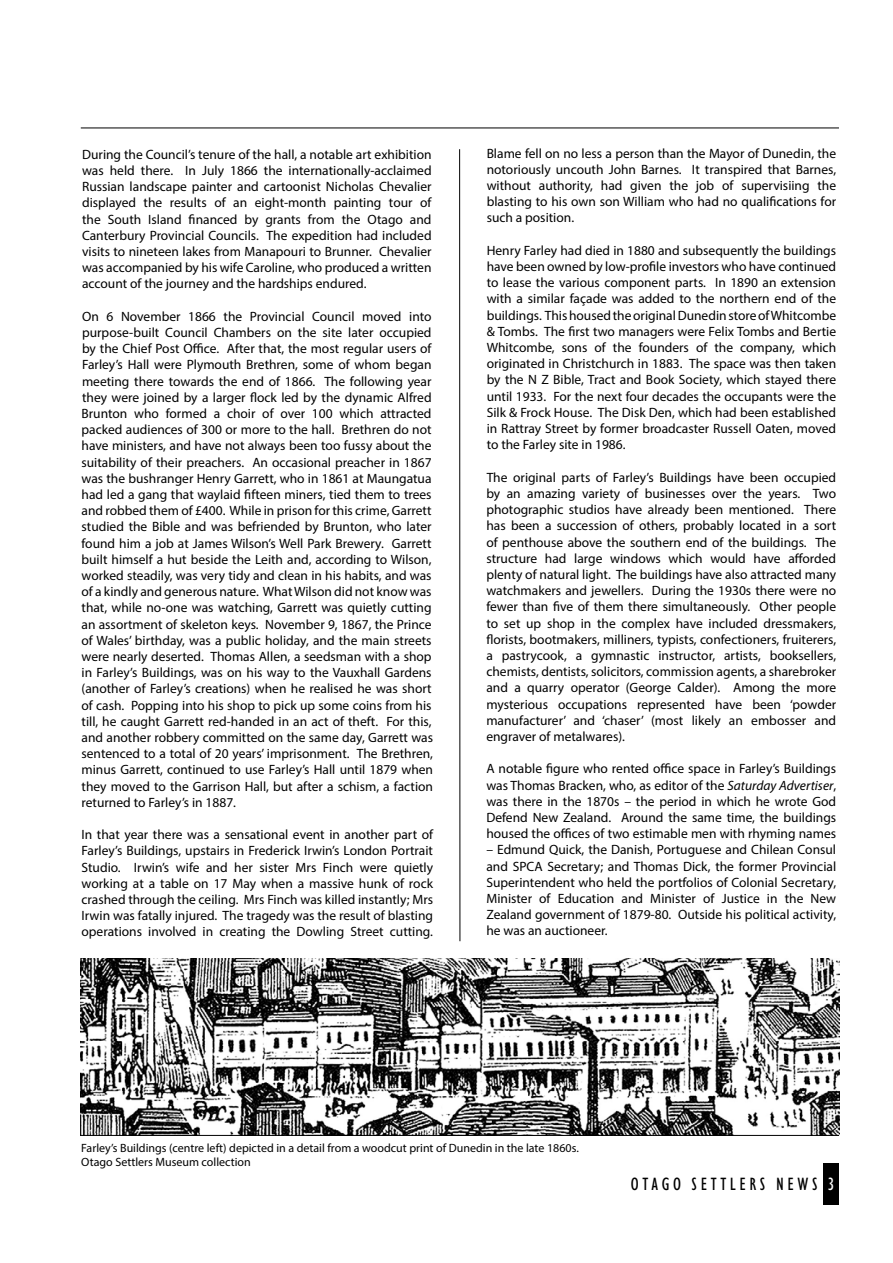
<style>
.page{position:relative;width:893px;height:1263px;background:#fff}
.page>*{position:absolute;margin:0;border:0;box-sizing:border-box;transform-origin:0 0}
.t1{font:condensed 18px "Humanist 521 BT";letter-spacing:.2em;color:#000}
.t2{font:13.5px/16.2px "Myriad Pro";color:#000;text-align:justify}
.t3{font:12px/14.4px "Myriad Pro";color:#000}
.s1{font-style:italic}
.s2{color:#fff}
</style>
<div class="page">
<img style="left:81px;top:959px;width:758px;height:176px">
<hr style="left:81px;top:1135px;width:758px;height:1px;background:#000">
<hr style="left:81px;top:128px;width:758px;height:1px;background:#000">
<div style="left:823px;top:1164px;width:16px;height:41px;background:#000"></div>
<hr style="left:459px;top:149px;width:1px;height:792px;background:#000">
<p class="t2" style="left:82px;top:146px;width:351px">During the Council’s tenure of the hall, a notable art exhibition was held there. In July 1866 the internationally-acclaimed Russian landscape painter and cartoonist Nicholas Chevalier displayed the results of an eight-month painting tour of the South Island financed by grants from the Otago and Canterbury Provincial Councils. The expedition had included visits to nineteen lakes from Manapouri to Brunner. Chevalier was accompanied by his wife Caroline, who produced a written account of the journey and the hardships endured.</p>
<p class="t2" style="left:82px;top:308px;width:353px">On 6 November 1866 the Provincial Council moved into purpose-built Council Chambers on the site later occupied by the Chief Post Office. After that, the most regular users of Farley’s Hall were Plymouth Brethren, some of whom began meeting there towards the end of 1866. The following year they were joined by a larger flock led by the dynamic Alfred Brunton who formed a choir of over 100 which attracted packed audiences of 300 or more to the hall. Brethren do not have ministers, and have not always been too fussy about the suitability of their preachers. An occasional preacher in 1867 was the bushranger Henry Garrett, who in 1861 at Maungatua had led a gang that waylaid fifteen miners, tied them to trees and robbed them of £400. While in prison for this crime, Garrett studied the Bible and was befriended by Brunton, who later found him a job at James Wilson’s Well Park Brewery. Garrett built himself a hut beside the Leith and, according to Wilson, worked steadily, was very tidy and clean in his habits, and was of a kindly and generous nature. What Wilson did not know was that, while no-one was watching, Garrett was quietly cutting an assortment of skeleton keys. November 9, 1867, the Prince of Wales’ birthday, was a public holiday, and the main streets were nearly deserted. Thomas Allen, a seedsman with a shop in Farley’s Buildings, was on his way to the Vauxhall Gardens (another of Farley’s creations) when he realised he was short of cash. Popping into his shop to pick up some coins from his till, he caught Garrett red-handed in an act of theft. For this, and another robbery committed on the same day, Garrett was sentenced to a total of 20 years’ imprisonment. The Brethren, minus Garrett, continued to use Farley’s Hall until 1879 when they moved to the Garrison Hall, but after a schism, a faction returned to Farley’s in 1887.</p>
<p class="t2" style="left:82px;top:826px;width:353px">In that year there was a sensational event in another part of Farley’s Buildings, upstairs in Frederick Irwin’s London Portrait Studio. Irwin’s wife and her sister Mrs Finch were quietly working at a table on 17 May when a massive hunk of rock crashed through the ceiling. Mrs Finch was killed instantly; Mrs Irwin was fatally injured. The tragedy was the result of blasting operations involved in creating the Dowling Street cutting.</p>
<p class="t2" style="left:487px;top:145px;width:351px">Blame fell on no less a person than the Mayor of Dunedin, the notoriously uncouth John Barnes. It transpired that Barnes, without authority, had given the job of supervisiing the blasting to his own son William who had no qualifications for such a position.</p>
<p class="t2" style="left:487px;top:242px;width:351px">Henry Farley had died in 1880 and subsequently the buildings have been owned by low-profile investors who have continued to lease the various component parts. In 1890 an extension with a similar façade was added to the northern end of the buildings. This housed the original Dunedin store of Whitcombe &amp; Tombs. The first two managers were Felix Tombs and Bertie Whitcombe, sons of the founders of the company, which originated in Christchurch in 1883. The space was then taken by the N Z Bible, Tract and Book Society, which stayed there until 1933. For the next four decades the occupants were the Silk &amp; Frock House. The Disk Den, which had been established in Rattray Street by former broadcaster Russell Oaten, moved to the Farley site in 1986.</p>
<p class="t2" style="left:486px;top:469px;width:351px">The original parts of Farley’s Buildings have been occupied by an amazing variety of businesses over the years. Two photographic studios have already been mentioned. There has been a succession of others, probably located in a sort of penthouse above the southern end of the buildings. The structure had large windows which would have afforded plenty of natural light. The buildings have also attracted many watchmakers and jewellers. During the 1930s there were no fewer than five of them there simultaneously. Other people to set up shop in the complex have included dressmakers, florists, bootmakers, milliners, typists, confectioners, fruiterers, a pastrycook, a gymnastic instructor, artists, booksellers, chemists, dentists, solicitors, commission agents, a sharebroker and a quarry operator (George Calder). Among the more mysterious occupations represented have been ‘powder manufacturer’ and ‘chaser’ (most likely an embosser and engraver of metalwares).</p>
<p class="t2" style="left:486px;top:760px;width:351px">A notable figure who rented office space in Farley’s Buildings was Thomas Bracken, who, as editor of the <span class="s1">Saturday Advertiser</span>, was there in the 1870s – the period in which he wrote God Defend New Zealand. Around the same time, the buildings housed the offices of two estimable men with rhyming names</p>
<p class="t2" style="left:486px;top:841px;width:351px">– Edmund Quick, the Danish, Portuguese and Chilean Consul and SPCA Secretary; and Thomas Dick, the former Provincial Superintendent who held the portfolios of Colonial Secretary, Minister of Education and Minister of Justice in the New Zealand government of 1879-80. Outside his political activity, he was an auctioneer.</p>
<p class="t3" style="left:81px;top:1140px;width:499px">Farley’s Buildings (centre left) depicted in a detail from a woodcut print of Dunedin in the late 1860s.<br>Otago Settlers Museum collection</p>
<h1 class="t1" style="left:631px;top:1174px;width:205px">OTAGO SETTLERS NEWS <span class="s2">3</span></h1>
</div>
